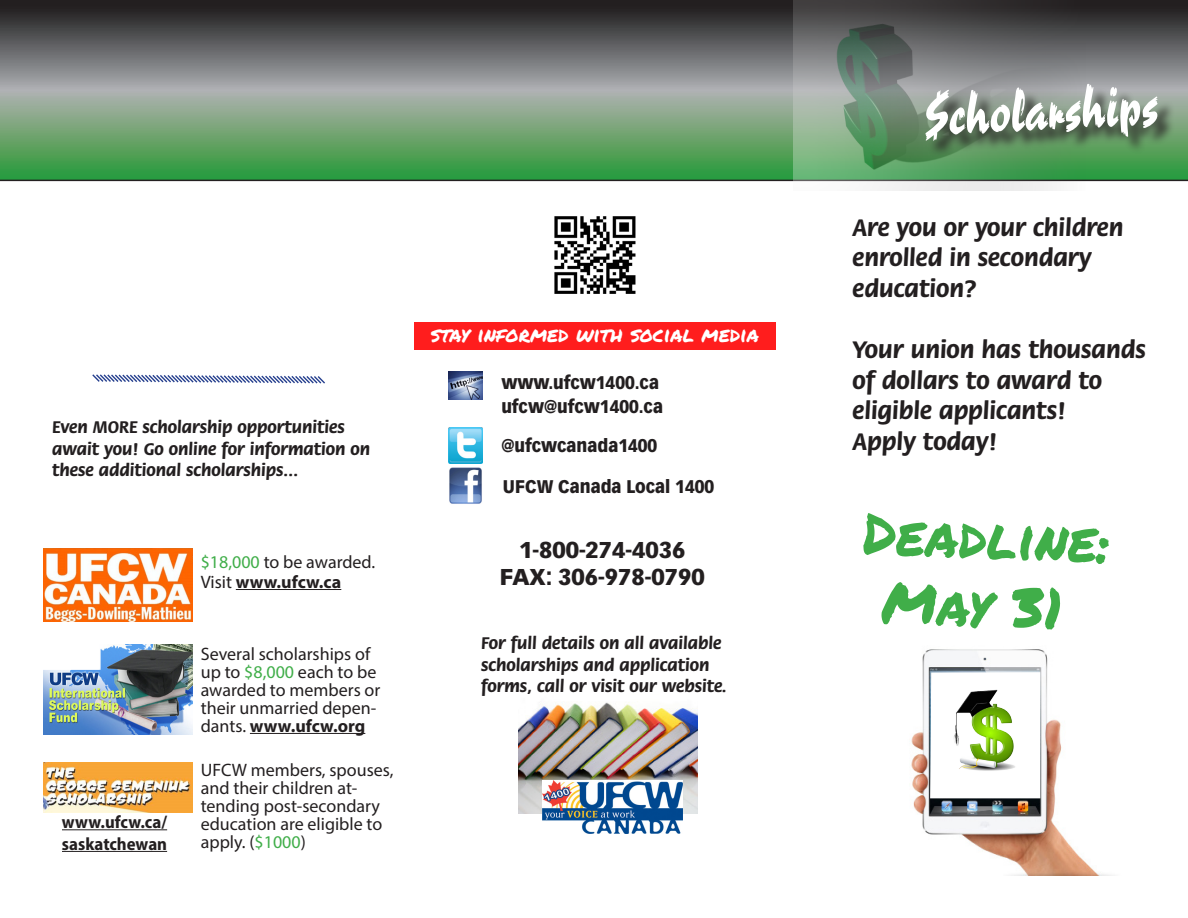
<style>
.page{position:relative;width:1188px;height:918px;background:#fff}
.page>*{position:absolute;margin:0;border:0;box-sizing:border-box;transform-origin:0 0}
.t1{font:57px "Permanent Marker";color:#40ae49}
.t2{font:57px "Reporter LT Std 2";color:#fff}
.t3{font:700 25.5px/30.6px "Flora Std";color:#231f20}
.t4{font:900 22.5px "Vectora LT Std";color:#231f20}
.t5{font:21px "Permanent Marker";color:#fff}
.t6{font:18px/18px "Myriad Pro";color:#231f20}
.t7{font:700 18px/21.6px "Flora Std";color:#231f20}
.t8{font:900 18px "Vectora LT Std";color:#231f20;scale:.91 1}
.t9{font:700 semi-condensed 18px "Myriad Pro";color:#231f20}
.s1{color:#40ae49}
.s2{font-weight:700}
</style>
<div class="page">
<img style="left:554px;top:216px;width:82px;height:78px">
<div style="left:414px;top:322px;width:362px;height:27px;background:#ff1d1d"></div>
<img style="left:449px;top:467px;width:33px;height:37px">
<img style="left:449px;top:427px;width:33px;height:36px">
<img style="left:449px;top:372px;width:33px;height:27px">
<svg style="left:0;top:0;width:1188px;height:181px;background:#658069"></svg>
<img style="left:911px;top:649px;width:196px;height:226px">
<svg style="left:930px;top:672px;width:110px;height:126px"></svg>
<img style="left:930px;top:683px;width:110px;height:93px">
<img style="left:793px;top:0;width:293px;height:190px">
<div style="left:928px;top:87px;width:248px;height:72px;background:#231f20;opacity:.75"></div>
<img style="left:43px;top:549px;width:149px;height:72px">
<img style="left:43px;top:645px;width:149px;height:90px">
<div style="left:39px;top:640px;width:61px;height:29px;background:#fff"></div>
<img style="left:43px;top:763px;width:149px;height:49px">
<hr style="left:236px;top:589px;width:105px;height:1px;background:#231f20">
<hr style="left:250px;top:733px;width:115px;height:1px;background:#231f20">
<hr style="left:62px;top:829px;width:105px;height:1px;background:#231f20">
<hr style="left:62px;top:851px;width:105px;height:1px;background:#231f20">
<svg style="left:92px;top:374px;width:233px;height:10px"></svg>
<img style="left:518px;top:702px;width:179px;height:112px">
<img style="left:542px;top:780px;width:141px;height:54px">
<p class="t7" style="left:52px;top:417px;width:320px">Even MORE scholarship opportunities await you! Go online for information on these additional scholarships...</p>
<p class="t9" style="left:62px;top:810px;width:107px">www.ufcw.ca/</p>
<p class="t9" style="left:62px;top:832px;width:107px">saskatchewan</p>
<p class="t6" style="left:201px;top:552px;width:176px;line-height:19.5px"><span class="s1">$18,000</span> to be awarded.<br>Visit <span class="s2">www.ufcw.ca</span></p>
<p class="t6" style="left:201px;top:644px;width:177px">Several scholarships of up to <span class="s1">$8,000</span> each to be</p>
<p class="t6" style="left:201px;top:680px;width:181px">awarded to members or their unmarried depen&shy;dants. <span class="s2">www.ufcw.org</span></p>
<p class="t6" style="left:201px;top:761px;width:194px">UFCW members, spouses, and their children at&shy;tending post-secondary education are eligible to apply. (<span class="s1">$1000</span>)</p>
<p class="t5" style="left:431px;top:318px;width:330px">STAY INFORMED WITH SOCIAL MEDIA</p>
<p class="t8" style="left:501px;top:372px;width:175px">www.ufcw1400.ca</p>
<p class="t8" style="left:501px;top:396px;width:179px">ufcw@ufcw1400.ca</p>
<p class="t8" style="left:501px;top:434px;width:173px">@ufcwcanada1400</p>
<p class="t8" style="left:503px;top:476px;width:233px">UFCW Canada Local 1400</p>
<p class="t4" style="left:519px;top:536px;width:168px">1-800-274-4036</p>
<p class="t4" style="left:500px;top:563px;width:206px">FAX: 306-978-0790</p>
<p class="t7" style="left:481px;top:633px;width:247px">For full details on all available scholarships and application forms, call or visit our website.</p>
<p class="t2" style="left:920px;top:80px;width:238px;rotate:-3deg">$cholarships</p>
<p class="t3" style="left:853px;top:213px;width:272px">Are you or your children</p>
<p class="t3" style="left:853px;top:243px;width:240px">enrolled in secondary</p>
<p class="t3" style="left:853px;top:274px;width:126px">education?</p>
<p class="t3" style="left:853px;top:335px;width:295px">Your union has thousands of dollars to award to</p>
<p class="t3" style="left:853px;top:396px;width:215px">eligible applicants!</p>
<p class="t3" style="left:853px;top:427px;width:146px">Apply today!</p>
<p class="t1" style="left:864px;top:491px;width:250px;rotate:2deg">DEADLINE:</p>
<p class="t1" style="left:883px;top:560px;width:183px;rotate:2deg">MAY 31</p>
</div>
